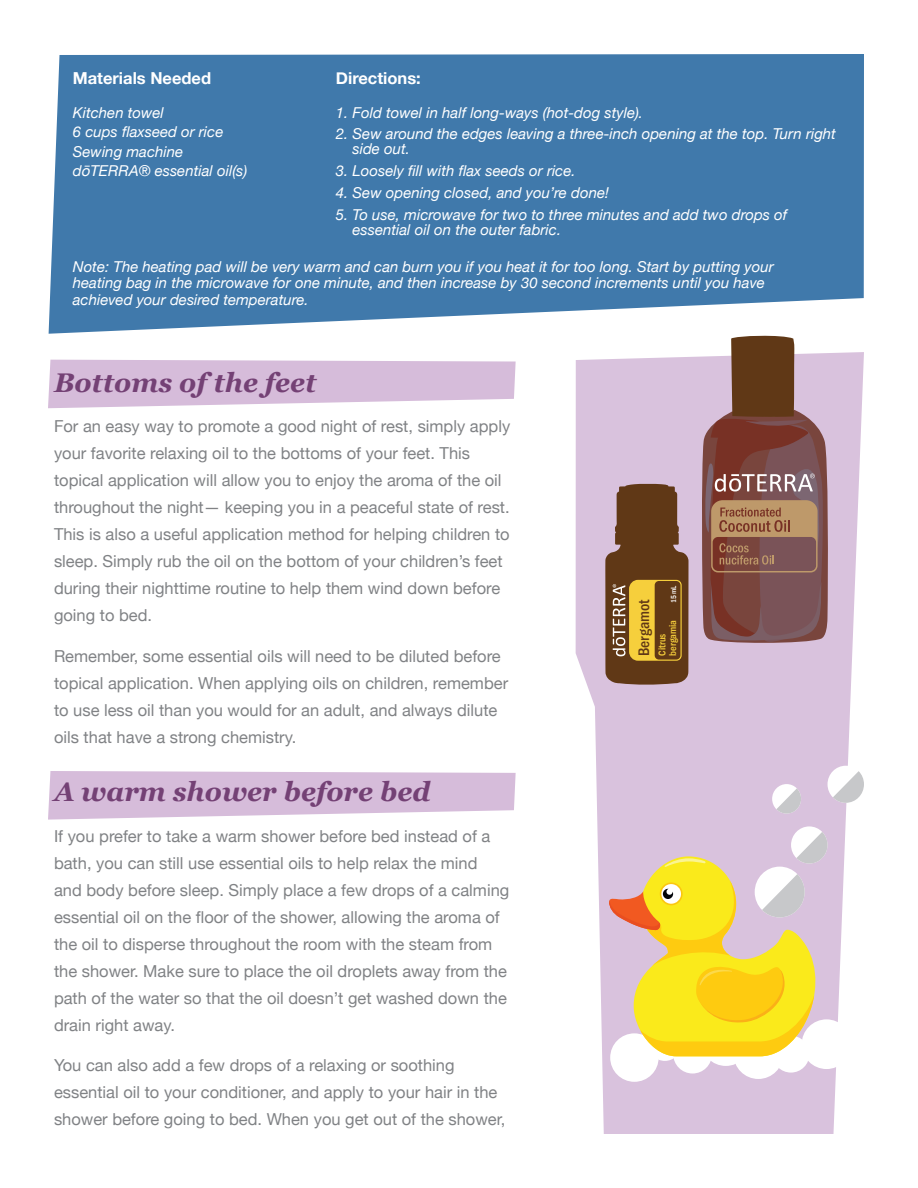
<style>
.page{position:relative;width:918px;height:1188px;background:#fff}
.page>*{position:absolute;margin:0;border:0;box-sizing:border-box;transform-origin:0 0}
.t1{font:italic 700 27px "Georgia";color:#744175}
.t2{font:16.5px/27px "Helvetica Neue";color:#808285}
.t3{font:700 16.5px "Helvetica Neue";color:#fff}
.t4{font:15.75px "Franklin Got URWTCE Med Con";color:#603816}
.t5{font:italic 15px/19.5px "Helvetica Neue";color:#fff}
.t6{font:10.2px/10.6px "Franklin Got URWTCE Med Con";color:#f6cf3c}
.t7{font:7.65px "Franklin Got URWTCE Med Con";color:#fff}
</style>
<div class="page">
<svg style="left:49px;top:54px;width:815px;height:280px;background:#4d82b1"></svg>
<svg style="left:48px;top:360px;width:468px;height:48px;background:#dac3de"></svg>
<svg style="left:48px;top:771px;width:468px;height:49px;background:#dbc4de"></svg>
<svg style="left:576px;top:352px;width:288px;height:782px;fill:#d9c2dd"></svg>
<svg style="left:605px;top:484px;width:84px;height:201px;background:#876338"></svg>
<div style="left:772px;top:784px;width:29px;height:30px;background:#fff;border-radius:50%"></div>
<svg style="left:776px;top:788px;width:25px;height:26px"></svg>
<div style="left:791px;top:826px;width:37px;height:38px;background:#fff;border-radius:50%"></div>
<div style="left:828px;top:766px;width:36px;height:37px;background:#fff;border-radius:50%"></div>
<svg style="left:833px;top:771px;width:31px;height:32px"></svg>
<div style="left:610px;top:1033px;width:49px;height:49px;background:#fff;border-radius:50%"></div>
<div style="left:648px;top:1028px;width:34px;height:33px;background:#fff;border-radius:50%"></div>
<div style="left:673px;top:1035px;width:39px;height:39px;background:#fff;border-radius:50%"></div>
<svg style="left:701px;top:1016px;width:50px;height:50px"></svg>
<div style="left:734px;top:1029px;width:49px;height:50px;background:#fff;border-radius:50%"></div>
<div style="left:802px;top:1019px;width:49px;height:50px;background:#fff;border-radius:50%"></div>
<div style="left:773px;top:1036px;width:36px;height:37px;background:#fff;border-radius:50%"></div>
<svg style="left:609px;top:832px;width:227px;height:224px;background:#ebd27e"></svg>
<svg style="left:701px;top:335px;width:128px;height:313px;background:#916862"></svg>
<p class="t3" style="left:73px;top:65px;width:140px">Materials Needed</p>
<p class="t3" style="left:336px;top:65px;width:86px">Directions:</p>
<p class="t5" style="left:73px;top:103px;width:176px">Kitchen towel<br>6 cups flaxseed or rice<br>Sewing machine dōTERRA® essential oil(s)</p>
<p class="t5" style="left:336px;top:103px;width:309px">1. Fold towel in half long-ways (hot-dog style).</p>
<p class="t5" style="left:353px;top:127px;width:485px;line-height:15px;text-indent:-17px">2. Sew around the edges leaving a three-inch opening at the top. Turn right side out.</p>
<p class="t5" style="left:336px;top:162px;width:241px">3. Loosely fill with flax seeds or rice.</p>
<p class="t5" style="left:336px;top:184px;width:275px">4. Sew opening closed, and you’re done!</p>
<p class="t5" style="left:353px;top:208px;width:436px;line-height:15px;text-indent:-17px">5. To use, microwave for two to three minutes and add two drops of essential oil on the outer fabric.</p>
<p class="t5" style="left:73px;top:259px;width:702px;line-height:16.5px">Note: The heating pad will be very warm and can burn you if you heat it for too long. Start by putting your heating bag in the microwave for one minute, and then increase by 30 second increments until you have achieved your desired temperature.</p>
<h1 class="t1" style="left:54px;top:362px;width:264px">Bottoms of the feet</h1>
<p class="t2" style="left:54px;top:414px;width:458px">For an easy way to promote a good night of rest, simply apply your favorite relaxing oil to the bottoms of your feet. This topical application will allow you to enjoy the aroma of the oil throughout the night— keeping you in a peaceful state of rest.<br>This is also a useful application method for helping children to sleep. Simply rub the oil on the bottom of your children’s feet during their nighttime routine to help them wind down before going to bed.</p>
<p class="t2" style="left:54px;top:643px;width:456px">Remember, some essential oils will need to be diluted before topical application. When applying oils on children, remember to use less oil than you would for an adult, and always dilute oils that have a strong chemistry.</p>
<h1 class="t1" style="left:54px;top:772px;width:378px">A warm shower before bed</h1>
<p class="t2" style="left:54px;top:824px;width:457px">If you prefer to take a warm shower before bed instead of a bath, you can still use essential oils to help relax the mind and body before sleep. Simply place a few drops of a calming essential oil on the floor of the shower, allowing the aroma of the oil to disperse throughout the room with the steam from the shower. Make sure to place the oil droplets away from the path of the water so that the oil doesn’t get washed down the drain right away.</p>
<p class="t2" style="left:54px;top:1053px;width:453px">You can also add a few drops of a relaxing or soothing essential oil to your conditioner, and apply to your hair in the shower before going to bed. When you get out of the shower,</p>
<p class="t7" style="left:669px;top:603px;width:19px;rotate:-90deg">15 mL</p>
<p class="t4" style="left:635px;top:656px;width:58px;rotate:-90deg">Bergamot</p>
<p class="t6" style="left:657px;top:656px;width:37px;rotate:-90deg">Citrus bergamia</p>
</div>
